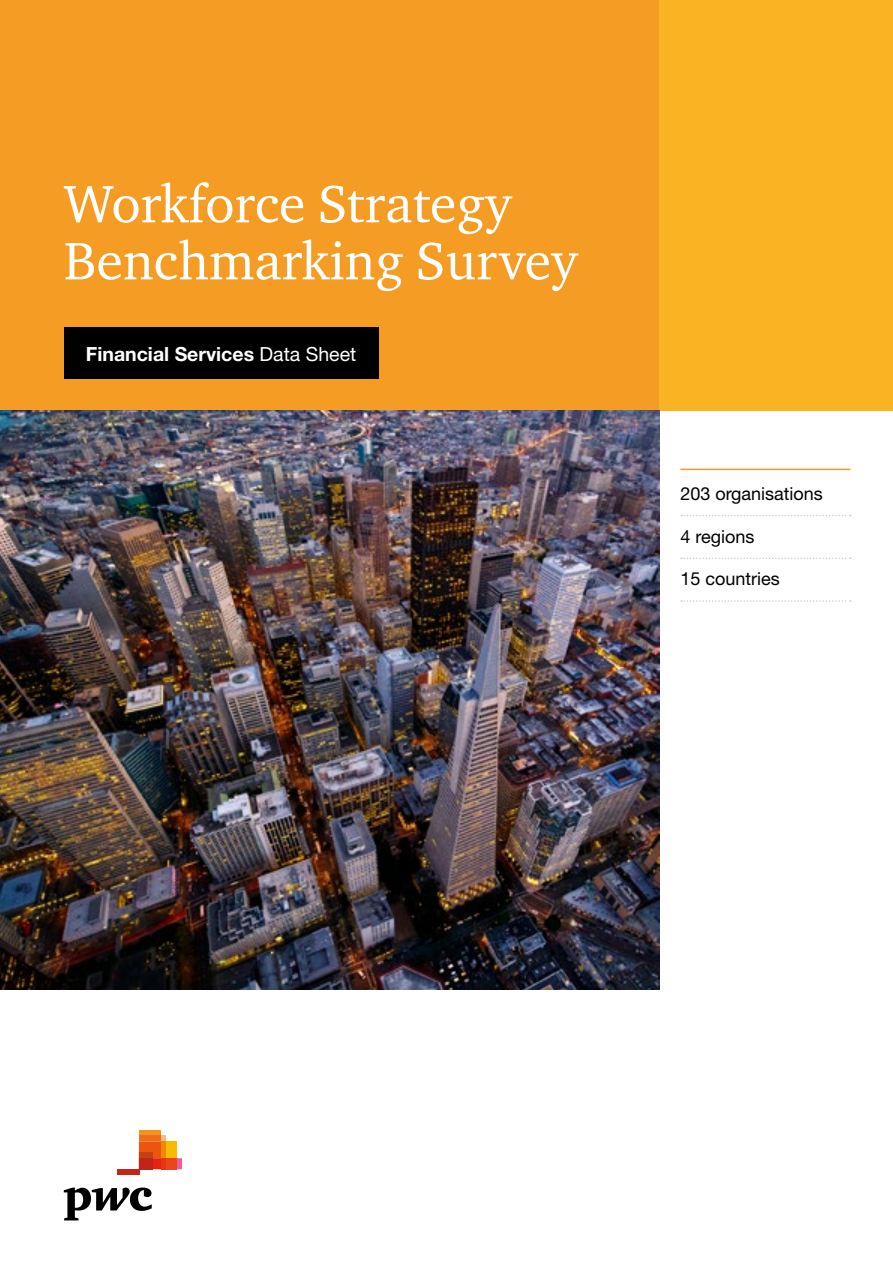
<style>
.page{position:relative;width:893px;height:1263px;background:#fff}
.page>*{position:absolute;margin:0;border:0;box-sizing:border-box;transform-origin:0 0}
.t1{font:54px/57px "Charter ITC";color:#fff}
.t2{font:700 19.5px "Helvetica Neue";color:#fff}
.Body_copy{font:18px "Helvetica Neue";color:#000}
.s1{font-weight:400}
</style>
<div class="page">
<div style="left:0;top:0;width:659px;height:411px;background:#f59c24"></div>
<div style="left:659px;top:0;width:234px;height:411px;background:#fab322"></div>
<svg style="left:64px;top:1187px;width:88px;height:33px"></svg>
<hr style="left:139px;top:1131px;width:22px;height:4px;background:#f3931f">
<svg style="left:139px;top:1135px;width:43px;height:34px"></svg>
<div style="left:139px;top:1153px;width:14px;height:5px;background:#c44016"></div>
<div style="left:139px;top:1158px;width:14px;height:11px;background:#c22417"></div>
<div style="left:117px;top:1169px;width:22px;height:6px;background:#c22417"></div>
<hr style="left:680px;top:469px;width:170px;height:1px;background:#f59c24">
<svg style="left:681px;top:515px;width:170px;height:1px"></svg>
<svg style="left:681px;top:557px;width:170px;height:2px"></svg>
<svg style="left:681px;top:600px;width:170px;height:2px"></svg>
<div style="left:64px;top:327px;width:314px;height:51px;background:#000"></div>
<img style="left:0;top:411px;width:659px;height:578px">
<p class="t1" style="left:64px;top:174px;width:515px">Workforce Strategy<br>Benchmarking Survey</p>
<p class="t2" style="left:86px;top:342px;width:272px">Financial Services <span class="s1">Data Sheet</span></p>
<p class="Body_copy" style="left:680px;top:483px;width:144px">203 organisations</p>
<p class="Body_copy" style="left:680px;top:525px;width:76px">4 regions</p>
<p class="Body_copy" style="left:680px;top:568px;width:101px">15 countries</p>
</div>
